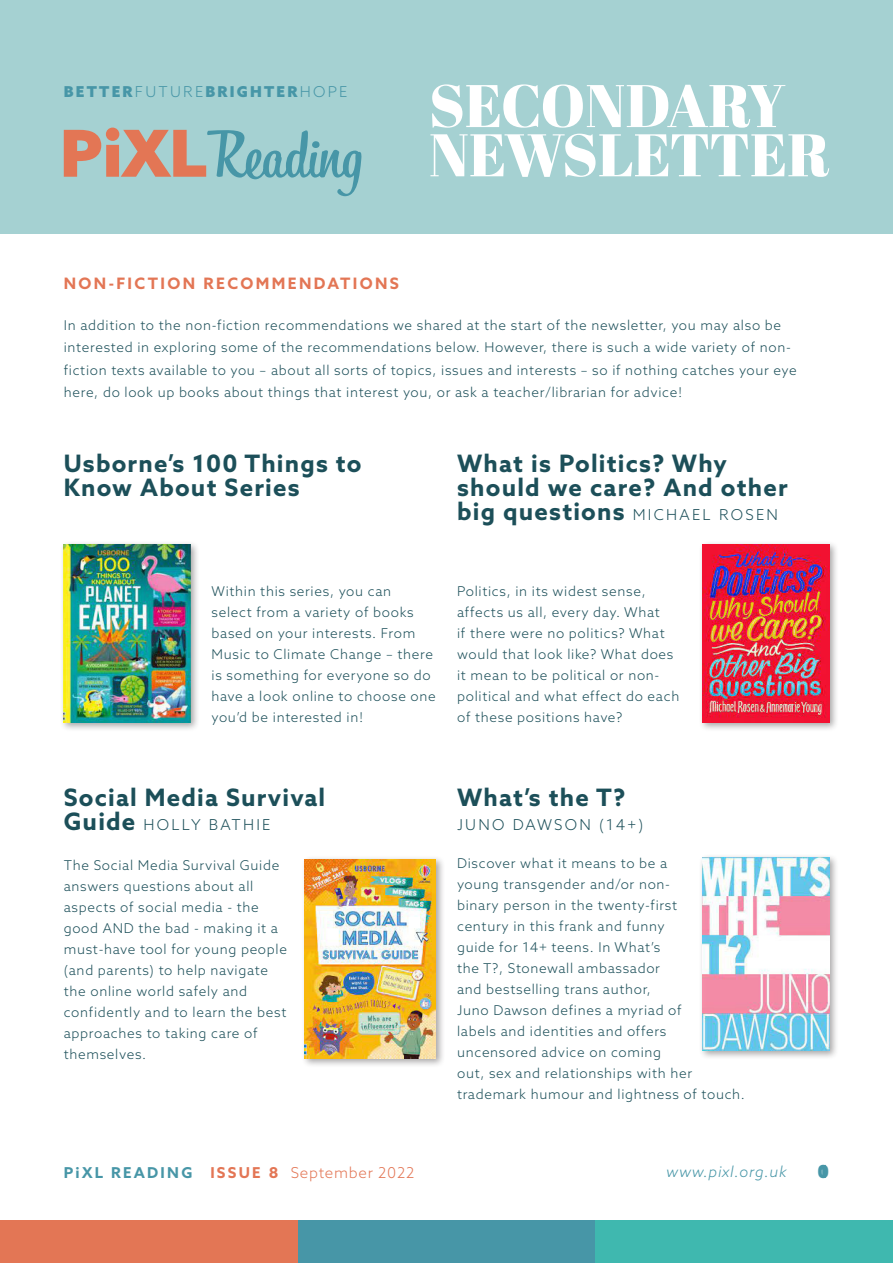
<style>
.page{position:relative;width:893px;height:1263px;background:#fff}
.page>*{position:absolute;margin:0;border:0;box-sizing:border-box;transform-origin:0 0}
.t1{font:700 24px/24px "Azo Sans";letter-spacing:.05em;color:#1c4f59}
.t2{font:900 18px "Azo Sans";color:#4796a7}
.t3{font:700 15.75px "Azo Sans";letter-spacing:.15em;color:#e37655}
.t4{font:300 15px "Azo Sans";letter-spacing:.15em;color:#1c4f59}
.t5{font:300 15px "Azo Sans";letter-spacing:.05em;color:#e37655}
.t6{font:900 15px "Azo Sans";letter-spacing:.15em;color:#4796a7}
.t7{font:italic 300 15px "Azo Sans";letter-spacing:.05em;color:#4796a7}
.t8{font:300 13.5px/21px "Azo Sans";letter-spacing:.05em;color:#1c4f59}
.s1{font-weight:300}
.s2{font-weight:300;font-size:15px}
.s3{font-weight:700;font-size:24px}
.s4{font-weight:700;color:#4796a7}
.s5{font-weight:700}
</style>
<div class="page">
<div style="left:0;top:0;width:893px;height:234px;background:#a5d1d2"></div>
<svg style="left:64px;top:128px;width:298px;height:68px"></svg>
<svg style="left:430px;top:134px;width:399px;height:43px"></svg>
<svg style="left:432px;top:84px;width:353px;height:44px"></svg>
<div style="left:595px;top:1220px;width:298px;height:43px;background:#3fb8af"></div>
<div style="left:298px;top:1220px;width:297px;height:43px;background:#4796a7"></div>
<div style="left:0;top:1220px;width:298px;height:43px;background:#e37655"></div>
<div style="left:60px;top:541px;width:140px;height:191px;background:#231f20;opacity:.4"></div>
<img style="left:64px;top:544px;width:126px;height:178px">
<div style="left:301px;top:855px;width:145px;height:213px;background:#231f20;opacity:.4"></div>
<img style="left:305px;top:859px;width:131px;height:200px">
<div style="left:699px;top:854px;width:139px;height:206px;background:#231f20;opacity:.4"></div>
<img style="left:703px;top:858px;width:126px;height:192px">
<div style="left:699px;top:541px;width:139px;height:191px;background:#231f20;opacity:.4"></div>
<img style="left:703px;top:544px;width:126px;height:178px">
<p class="t6" style="left:64px;top:81px;width:285px">BETTER<span class="s1">FUTURE</span>BRIGHTER<span class="s1">HOPE</span></p>
<p class="t3" style="left:64px;top:273px;width:337px">NON-FICTION RECOMMENDATIONS</p>
<p class="t8" style="left:64px;top:313px;width:734px;line-height:22.5px">In addition to the non-fiction recommendations we shared at the start of the newsletter, you may also be interested in exploring some of the recommendations below. However, there is such a wide variety of non&shy;fiction texts available to you – about all sorts of topics, issues and interests – so if nothing catches your eye here, do look up books about things that interest you, or ask a teacher/librarian for advice!</p>
<p class="t1" style="left:64px;top:451px;width:299px">Usborne’s 100 Things to<br>Know About Series</p>
<p class="t1" style="left:457px;top:451px;width:332px">What is Politics? Why should we care? And other big questions <span class="s2">MICHAEL ROSEN</span></p>
<p class="t8" style="left:212px;top:581px;width:226px">Within this series, you can<br>select from a variety of books based on your interests. From<br>Music to Climate Change – there is something for everyone so do have a look online to choose one you’d be interested in!</p>
<p class="t8" style="left:457px;top:581px;width:224px">Politics, in its widest sense, affects us all, every day. What<br>if there were no politics? What would that look like? What does it mean to be political or non&shy;political and what effect do each of these positions have?</p>
<p class="t1" style="left:64px;top:785px;width:263px">Social Media Survival</p>
<p class="t4" style="left:64px;top:814px;width:208px"><span class="s3">Guide</span> HOLLY BATHIE</p>
<p class="t8" style="left:64px;top:854px;width:225px">The Social Media Survival Guide answers questions about all aspects of social media - the good AND the bad - making it a must-have tool for young people (and parents) to help navigate the online world safely and confidently and to learn the best approaches to taking care of themselves.</p>
<p class="t1" style="left:457px;top:785px;width:170px">What’s the T?</p>
<p class="t4" style="left:457px;top:814px;width:188px">JUNO DAWSON (14+)</p>
<p class="t8" style="left:457px;top:853px;width:289px">Discover what it means to be a<br>young transgender and/or non-<br>binary person in the twenty-first<br>century in this frank and funny<br>guide for 14+ teens. In What’s<br>the T?, Stonewall ambassador<br>and bestselling trans author,<br>Juno Dawson defines a myriad of<br>labels and identities and offers uncensored advice on coming<br>out, sex and relationships with her trademark humour and lightness of touch.</p>
<p class="t5" style="left:64px;top:1163px;width:352px"><span class="s4">PiXL READING</span> <span class="s5">ISSUE 8</span> September 2022</p>
<p class="t7" style="left:666px;top:1162px;width:122px">www.pixl.org.uk</p>
<p class="t2" style="left:817px;top:1159px;width:13px">10</p>
</div>
